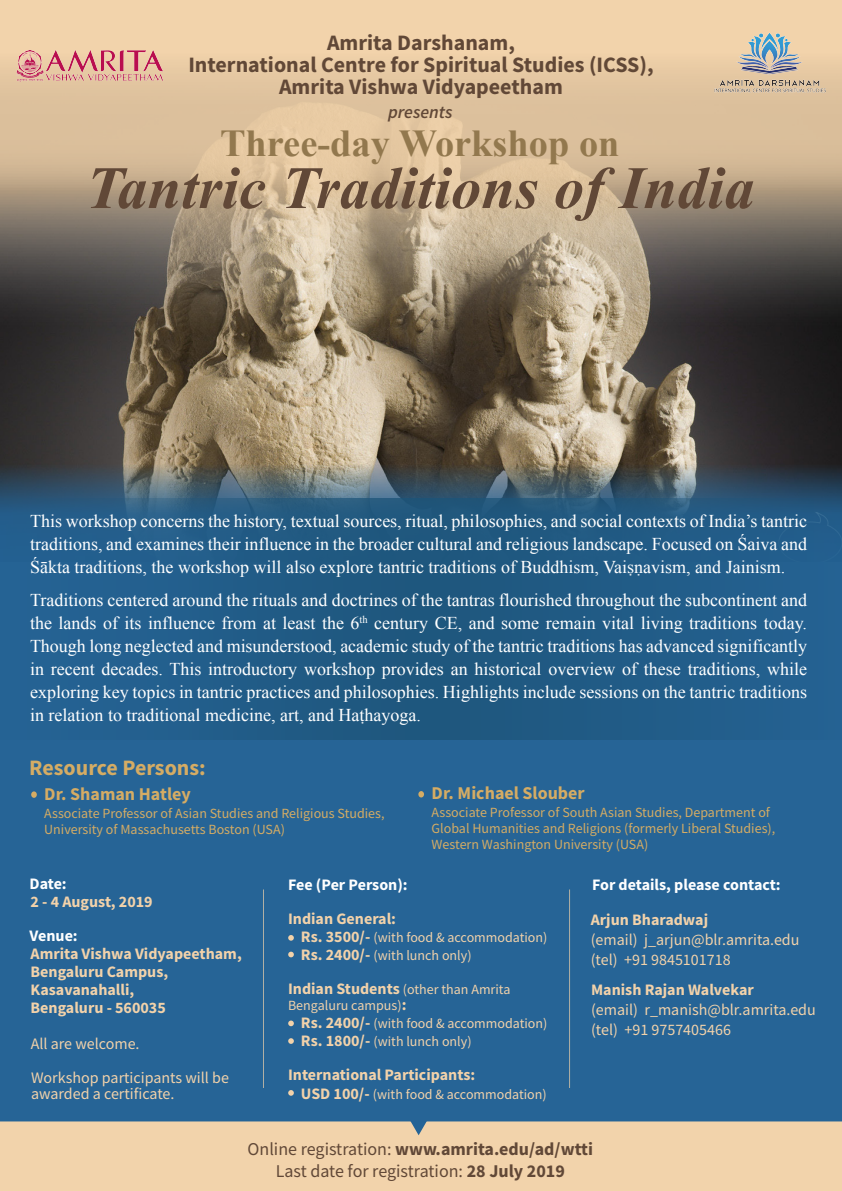
<style>
.page{position:relative;width:842px;height:1191px;background:#fff}
.page>*{position:absolute;margin:0;border:0;box-sizing:border-box;transform-origin:0 0}
.t1{font:italic 700 60px "Times New Roman";letter-spacing:.005em;color:#614837}
.t2{font:700 38px "Times New Roman";color:#92784e}
.t3{font:700 22px/22px "Source Sans Pro";color:#614837;text-align:center}
.t4{font:700 22px "Source Sans Pro";color:#d5ac64}
.t5{font:18px/23px "Times New Roman";color:#fff;text-align:justify}
.t6{font:18px/22px "Source Sans Pro";color:#614837;text-align:center}
.t7{font:700 18px "Source Sans Pro";color:#d5ac64}
.t8{font:italic 600 18px "Source Sans Pro";color:#614837}
.t9{font:700 16px/18px "Source Sans Pro";color:#f2d2aa}
.t10{font:16px/20px "Source Sans Pro";color:#f2d2aa}
.t11{font:700 16px "Source Sans Pro";color:#fff}
.t12{font:14px/16px "Source Sans Pro";color:#d5ac64}
.t13{font:14px/18px "Source Sans Pro";color:#f2d2aa}
.s1{font-weight:700;font-size:16px}
.s2{font-weight:700}
</style>
<div class="page">
<img style="left:0;top:332px;width:842px;height:130px">
<img style="left:0;top:462px;width:842px;height:37px">
<div style="left:0;top:562px;width:842px;height:599px;background:#266496"></div>
<div style="left:0;top:1121px;width:842px;height:70px;background:#f2d3ab"></div>
<svg style="left:410px;top:1121px;width:17px;height:14px"></svg>
<svg style="left:0;top:0;width:842px;height:332px;background:#b6a186"></svg>
<img style="left:0;top:1px;width:191px;height:140px">
<img style="left:706px;top:27px;width:123px;height:71px">
<div style="left:0;top:499px;width:842px;height:240px;background:#225c87"></div>
<hr style="left:569px;top:889px;width:1px;height:199px;background:#f2d3ab">
<hr style="left:263px;top:889px;width:1px;height:199px;background:#f2d3ab">
<svg style="left:288px;top:935px;width:6px;height:5px"></svg>
<svg style="left:288px;top:951px;width:6px;height:6px"></svg>
<svg style="left:288px;top:1020px;width:6px;height:6px"></svg>
<svg style="left:288px;top:1038px;width:6px;height:6px"></svg>
<svg style="left:288px;top:1090px;width:6px;height:5px"></svg>
<svg style="left:418px;top:791px;width:6px;height:6px"></svg>
<div style="left:31px;top:791px;width:6px;height:7px;background:#d5ac64;border-radius:50%"></div>
<p class="t3" style="left:188px;top:31px;width:467px">Amrita Darshanam,<br>International Centre for Spiritual Studies (ICSS),<br>Amrita Vishwa Vidyapeetham</p>
<p class="t8" style="left:388px;top:100px;width:66px">presents</p>
<h2 class="t2" style="left:220px;top:116px;width:401px">Three-day Workshop on</h2>
<h1 class="t1" style="left:86px;top:146px;width:670px">Tantric Traditions of India</h1>
<p class="t5" style="left:30px;top:509px;width:779px">This workshop concerns the history, textual sources, ritual, philosophies, and social contexts of India’s tantric traditions, and examines their influence in the broader cultural and religious landscape. Focused on Śaiva and Śākta traditions, the workshop will also explore tantric traditions of Buddhism, Vaiṣṇavism, and Jainism.</p>
<p class="t5" style="left:30px;top:588px;width:779px">Traditions centered around the rituals and doctrines of the tantras flourished throughout the subcontinent and the lands of its influence from at least the 6<sup>th</sup> century CE, and some remain vital living traditions today.<br>Though long neglected and misunderstood, academic study of the tantric traditions has advanced significantly in recent decades. This introductory workshop provides an historical overview of these traditions, while exploring key topics in tantric practices and philosophies. Highlights include sessions on the tantric traditions in relation to traditional medicine, art, and Haṭhayoga.</p>
<p class="t4" style="left:29px;top:752px;width:178px">Resource Persons:</p>
<p class="t7" style="left:44px;top:782px;width:148px">Dr. Shaman Hatley</p>
<p class="t12" style="left:44px;top:805px;width:342px">Associate Professor of Asian Studies and Religious Studies,<br>University of Massachusetts Boston (USA)</p>
<p class="t7" style="left:432px;top:781px;width:155px">Dr. Michael Slouber</p>
<p class="t12" style="left:432px;top:804px;width:345px">Associate Professor of South Asian Studies, Department of<br>Global Humanities and Religions (formerly Liberal Studies),<br>Western Washington University (USA)</p>
<p class="t11" style="left:30px;top:873px;width:39px">Date:</p>
<p class="t9" style="left:31px;top:892px;width:124px">2 - 4 August, 2019</p>
<p class="t11" style="left:30px;top:925px;width:50px">Venue:</p>
<p class="t9" style="left:31px;top:944px;width:213px">Amrita Vishwa Vidyapeetham,<br>Bengaluru Campus,<br>Kasavanahalli,<br>Bengaluru - 560035</p>
<p class="t10" style="left:31px;top:1033px;width:110px">All are welcome.</p>
<p class="t10" style="left:31px;top:1069px;width:199px;line-height:16px">Workshop participants will be awarded a certificate.</p>
<p class="t11" style="left:288px;top:874px;width:121px">Fee (Per Person):</p>
<p class="t9" style="left:288px;top:909px;width:109px">Indian General:</p>
<p class="t13" style="left:301px;top:928px;width:248px"><span class="s1">Rs. 3500/-</span> (with food &amp; accommodation)<br><span class="s1">Rs. 2400/-</span> (with lunch only)</p>
<p class="t13" style="left:288px;top:981px;width:224px;line-height:16px"><span class="s1">Indian Students</span> (other than Amrita<br>Bengaluru campus)<span class="s1">:</span></p>
<p class="t13" style="left:301px;top:1014px;width:248px"><span class="s1">Rs. 2400/-</span> (with food &amp; accommodation)<br><span class="s1">Rs. 1800/-</span> (with lunch only)</p>
<p class="t9" style="left:288px;top:1065px;width:189px">International Participants:</p>
<p class="t13" style="left:301px;top:1085px;width:247px"><span class="s1">USD 100/-</span> (with food &amp; accommodation)</p>
<p class="t11" style="left:592px;top:874px;width:190px">For details, please contact:</p>
<p class="t9" style="left:591px;top:910px;width:119px">Arjun Bharadwaj</p>
<p class="t10" style="left:591px;top:929px;width:210px">(email) j_arjun@blr.amrita.edu (tel) +91 9845101718</p>
<p class="t9" style="left:591px;top:980px;width:164px">Manish Rajan Walvekar</p>
<p class="t10" style="left:591px;top:999px;width:226px">(email) r_manish@blr.amrita.edu (tel) +91 9757405466</p>
<p class="t6" style="left:248px;top:1137px;width:347px">Online registration: <span class="s2">www.amrita.edu/ad/wtti<br></span>Last date for registration: <span class="s2">28 July 2019</span></p>
</div>
